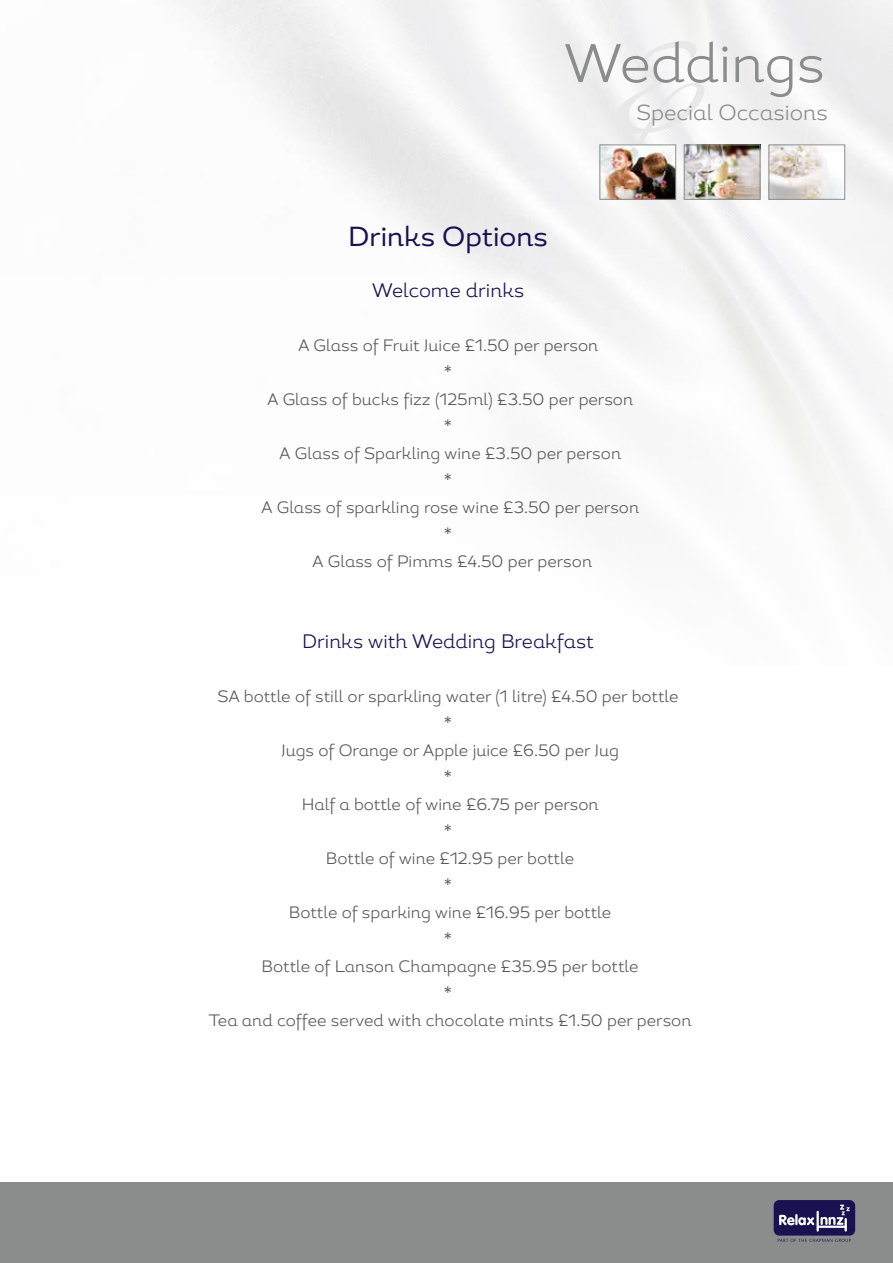
<style>
.page{position:relative;width:893px;height:1263px;background:#fff}
.page>*{position:absolute;margin:0;border:0;box-sizing:border-box;transform-origin:0 0}
.t1{font:193.65px "Suave Script Alt";color:#e8e8e8}
.t2{font:300 54.15px "Magallanes";color:#8b8d8d}
.t3{font:27.6px "Magallanes";color:#1a1151}
.t4{font:300 21.75px "Magallanes";color:#8b8d8d}
.t5{font:300 19.5px "Magallanes";color:#1a1151}
.t6{font:300 16.5px/27px "Magallanes";color:#58595b;text-align:center}
</style>
<div class="page">
<img style="left:188px;top:0;width:705px;height:508px">
<div style="left:0;top:1182px;width:893px;height:81px;background:#8b8d8d"></div>
<div style="left:774px;top:1200px;width:81px;height:35px;background:#1a1151;border-radius:6px"></div>
<hr style="left:817px;top:1225px;width:29px;height:3px;background:#fff">
<hr style="left:816px;top:1211px;width:3px;height:20px;background:#fff">
<svg style="left:779px;top:1214px;width:35px;height:11px"></svg>
<svg style="left:820px;top:1205px;width:30px;height:26px"></svg>
<svg style="left:778px;top:1239px;width:73px;height:3px"></svg>
<img style="left:771px;top:147px;width:72px;height:51px">
<div style="left:769px;top:145px;width:76px;height:55px;border:1px solid #8b8d8d"></div>
<img style="left:686px;top:147px;width:72px;height:51px">
<div style="left:684px;top:145px;width:76px;height:55px;border:1px solid #8b8d8d"></div>
<img style="left:602px;top:147px;width:72px;height:51px">
<div style="left:600px;top:145px;width:76px;height:55px;border:1px solid #8b8d8d"></div>
<h3 class="t3" style="left:348px;top:219px;width:201px">Drinks Options</h3>
<p class="t5" style="left:372px;top:278px;width:154px">Welcome drinks</p>
<h1 class="t1" style="left:612px;top:-54px;width:96px">&amp;</h1>
<h2 class="t2" style="left:563px;top:30px;width:263px">Weddings</h2>
<h3 class="t4" style="left:636px;top:99px;width:193px">Special Occasions</h3>
<p class="t6" style="left:257px;top:332px;width:384px">A Glass of Fruit Juice £1.50 per person<br>*<br>♥A Glass of bucks fizz (125ml) £3.50 per person *<br>♥A Glass of Sparkling wine £3.50 per person<br>*<br>♥A Glass of sparkling rose wine £3.50 per person *<br>♥ A Glass of Pimms £4.50 per person</p>
<p class="t5" style="left:302px;top:629px;width:293px">Drinks with Wedding Breakfast</p>
<p class="t6" style="left:205px;top:683px;width:488px">SA bottle of still or sparkling water (1 litre) £4.50 per bottle<br>*<br>♥Jugs of Orange or Apple juice £6.50 per Jug<br>*<br>♥Half a bottle of wine £6.75 per person<br>*<br>♥Bottle of wine £12.95 per bottle<br>*<br>♥Bottle of sparking wine £16.95 per bottle<br>*<br>♥Bottle of Lanson Champagne £35.95 per bottle<br>*<br>♥Tea and coffee served with chocolate mints £1.50 per person</p>
</div>
